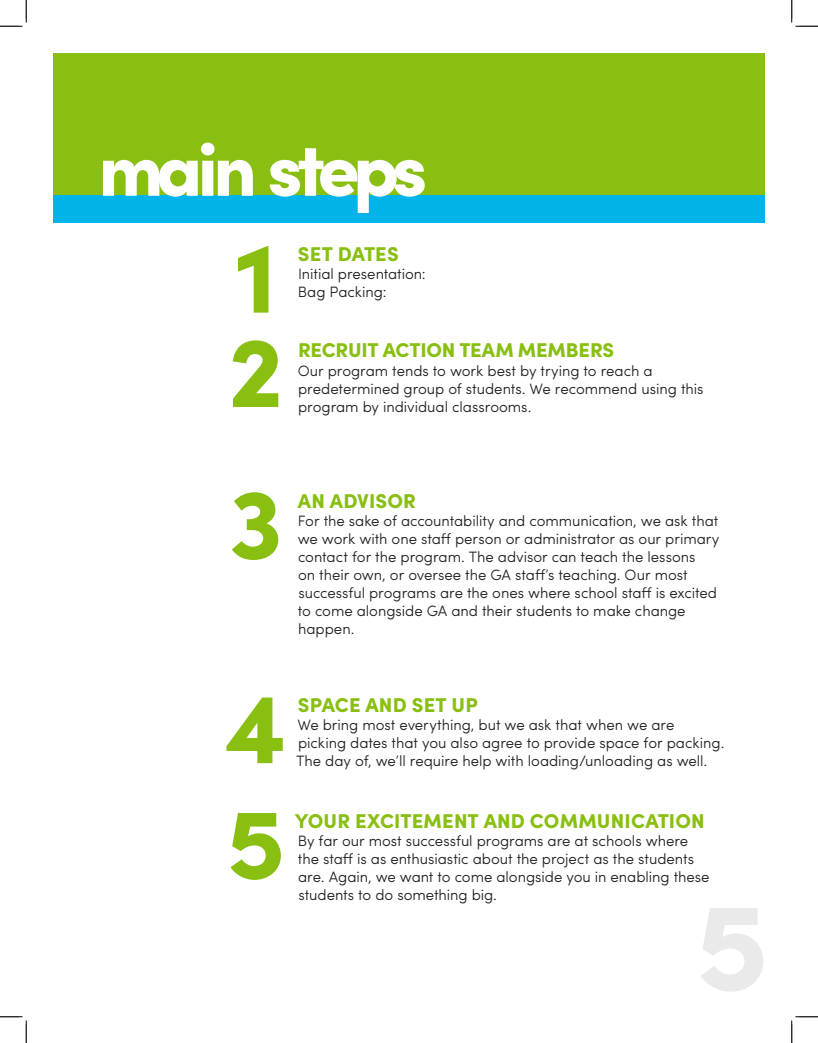
<style>
.page{position:relative;width:818px;height:1043px;background:#fff}
.page>*{position:absolute;margin:0;border:0;box-sizing:border-box;transform-origin:0 0}
.t1{font:900 125px "Sofia Pro";color:#eaeaea}
.t2{font:900 100px "Sofia Pro";color:#88bf11}
.main_header{font:900 75px "Sofia Pro";letter-spacing:-.09em;color:#fff}
.subheader{font:900 20px "Sofia Pro";letter-spacing:.005em;color:#88bf11}
.t3{font:300 15px/18px "Sofia Pro";letter-spacing:-.005em;color:#231f20}
</style>
<div class="page">
<div style="left:53px;top:53px;width:711px;height:143px;background:#88bf11"></div>
<div style="left:53px;top:196px;width:711px;height:26px;background:#00b3e8"></div>
<svg style="left:0;top:0;width:27px;height:27px"></svg>
<svg style="left:0;top:1016px;width:27px;height:26px"></svg>
<svg style="left:791px;top:0;width:27px;height:27px"></svg>
<svg style="left:791px;top:1016px;width:27px;height:26px"></svg>
<p class="main_header" style="left:98px;top:110px;width:330px">main steps</p>
<p class="subheader" style="left:298px;top:238px;width:102px">SET DATES</p>
<p class="t3" style="left:298px;top:264px;width:129px">Initial presentation:</p>
<p class="t3" style="left:298px;top:282px;width:90px">Bag Packing:</p>
<p class="t2" style="left:235px;top:199px;width:42px">1</p>
<p class="t2" style="left:228px;top:293px;width:56px">2</p>
<p class="subheader" style="left:298px;top:335px;width:318px">RECRUIT ACTION TEAM MEMBERS</p>
<p class="t3" style="left:298px;top:360px;width:407px">Our program tends to work best by trying to reach a predetermined group of students. We recommend using this program by individual classrooms.</p>
<p class="t2" style="left:229px;top:445px;width:55px">3</p>
<p class="subheader" style="left:298px;top:485px;width:120px">AN ADVISOR</p>
<p class="t3" style="left:298px;top:510px;width:423px">For the sake of accountability and communication, we ask that we work with one staff person or administrator as our primary contact for the program. The advisor can teach the lessons<br>on their own, or oversee the GA staff’s teaching. Our most successful programs are the ones where school staff is excited to come alongside GA and their students to make change happen.</p>
<p class="t2" style="left:225px;top:649px;width:62px">4</p>
<p class="subheader" style="left:298px;top:689px;width:181px">SPACE AND SET UP</p>
<p class="t3" style="left:296px;top:715px;width:430px">We bring most everything, but we ask that when we are picking dates that you also agree to provide space for packing.<br>The day of, we’ll require help with loading/unloading as well.</p>
<p class="t2" style="left:227px;top:765px;width:59px">5</p>
<p class="subheader" style="left:295px;top:805px;width:411px">YOUR EXCITEMENT AND COMMUNICATION</p>
<p class="t3" style="left:298px;top:830px;width:413px">By far our most successful programs are at schools where the staff is as enthusiastic about the project as the students are. Again, we want to come alongside you in enabling these students to do something big.</p>
<h1 class="t1" style="left:696px;top:848px;width:74px">5</h1>
</div>
